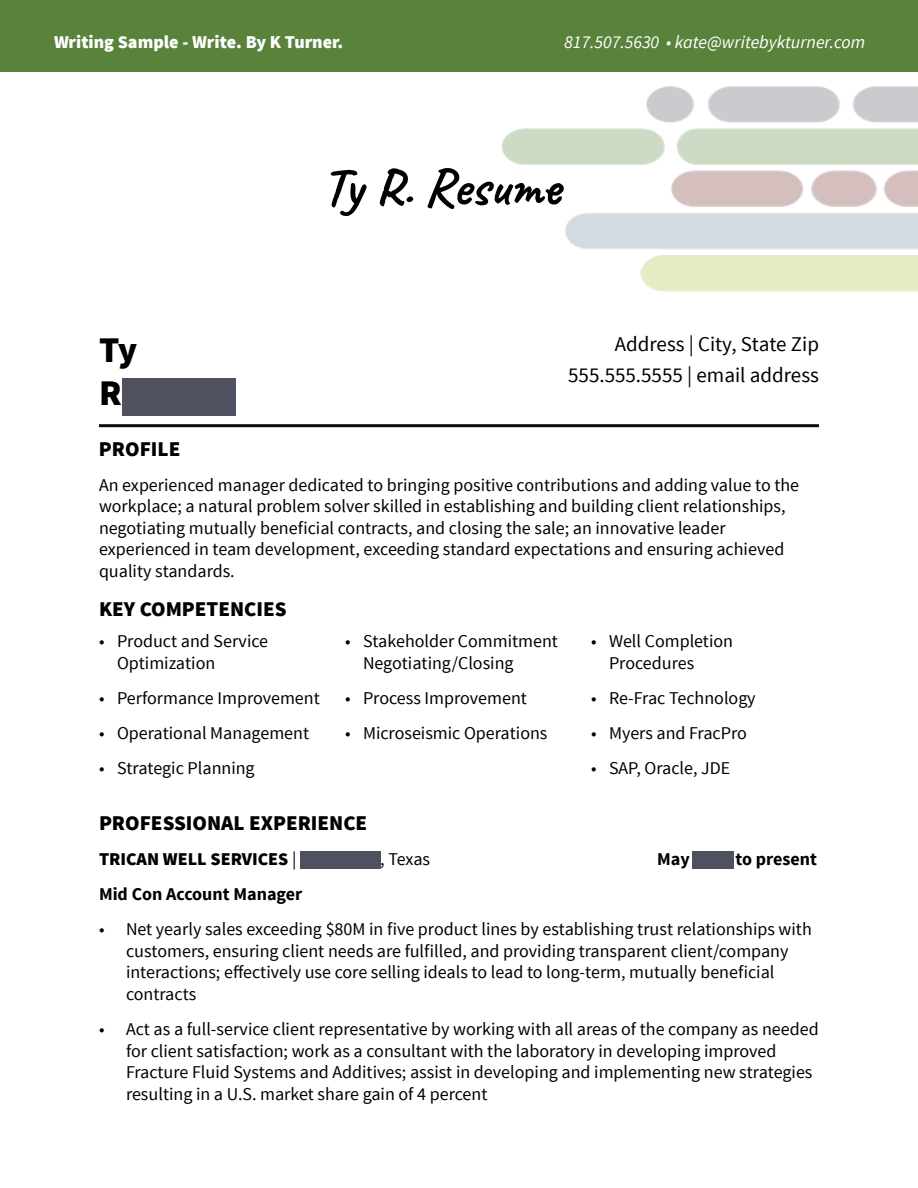
<style>
.page{position:relative;width:918px;height:1188px;background:#fff}
.page>*{position:absolute;margin:0;border:0;box-sizing:border-box;transform-origin:0 0}
.t1{font:700 54px "Caveat";color:#000}
.t2{font:900 36px "Source Sans Pro";color:#000}
.t3{font:21px/31.2px "Source Sans Pro";color:#000;text-align:right}
.t4{font:900 21px "Source Sans Pro";color:#000}
.t5{font:18px/21.6px "Source Sans Pro";color:#000}
.t6{font:700 18px "Source Sans Pro";color:#000}
.t7{font:italic 18px "Source Sans Pro";color:#fff}
.t8{font:900 18px "Source Sans Pro";color:#000}
.t9{font:900 18px "Source Sans Pro";color:#fff}
.s1{font-weight:400}
</style>
<div class="page">
<div style="left:0;top:0;width:918px;height:71px;background:#59833b"></div>
<img style="left:482px;top:71px;width:436px;height:221px">
<hr style="left:99px;top:424px;width:720px;height:3px;background:#090c12">
<div style="left:122px;top:378px;width:114px;height:38px;background:#505160"></div>
<div style="left:301px;top:851px;width:80px;height:17px;background:#505160"></div>
<div style="left:692px;top:851px;width:42px;height:17px;background:#505160"></div>
<p class="t9" style="left:54px;top:31px;width:291px">Writing Sample - Write. By K Turner.</p>
<p class="t7" style="left:564px;top:31px;width:303px">817.507.5630 • kate@writebykturner.com</p>
<h2 class="t2" style="left:99px;top:326px;width:40px">Ty</h2>
<h1 class="t1" style="left:322px;top:153px;width:240px">Ty R. Resume</h1>
<p class="t3" style="left:568px;top:328px;width:252px">Address | City, State Zip<br>555.555.5555 | email address</p>
<p class="t4" style="left:99px;top:435px;width:83px">PROFILE</p>
<p class="t5" style="left:99px;top:474px;width:702px">An experienced manager dedicated to bringing positive contributions and adding value to the workplace; a natural problem solver skilled in establishing and building client relationships, negotiating mutually beneficial contracts, and closing the sale; an innovative leader experienced in team development, exceeding standard expectations and ensuring achieved quality standards.</p>
<p class="t4" style="left:99px;top:595px;width:189px">KEY COMPETENCIES</p>
<p class="t5" style="left:117px;top:631px;width:153px;text-indent:-18px">• Product and Service<br>Optimization</p>
<p class="t5" style="left:99px;top:688px;width:222px">• Performance Improvement</p>
<p class="t5" style="left:99px;top:723px;width:212px">• Operational Management</p>
<p class="t5" style="left:99px;top:758px;width:157px">• Strategic Planning</p>
<p class="t5" style="left:363px;top:631px;width:197px;text-indent:-18px">• Stakeholder Commitment<br>Negotiating/Closing</p>
<p class="t5" style="left:345px;top:688px;width:183px">• Process Improvement</p>
<p class="t5" style="left:345px;top:723px;width:204px">• Microseismic Operations</p>
<p class="t5" style="left:609px;top:631px;width:126px;text-indent:-18px">• Well Completion<br>Procedures</p>
<p class="t5" style="left:591px;top:688px;width:166px">• Re-Frac Technology</p>
<p class="t5" style="left:591px;top:723px;width:157px">• Myers and FracPro</p>
<p class="t5" style="left:591px;top:758px;width:141px">• SAP, Oracle, JDE</p>
<p class="t4" style="left:99px;top:809px;width:270px">PROFESSIONAL EXPERIENCE</p>
<p class="t8" style="left:99px;top:847px;width:333px">TRICAN WELL SERVICES <span class="s1">| Fort Worth, Texas</span></p>
<p class="t6" style="left:657px;top:848px;width:161px">May 2014 to present</p>
<p class="t6" style="left:99px;top:883px;width:205px">Mid Con Account Manager</p>
<p class="t5" style="left:126px;top:919px;width:687px;text-indent:-27px">• Net yearly sales exceeding $80M in five product lines by establishing trust relationships with customers, ensuring client needs are fulfilled, and providing transparent client/company interactions; effectively use core selling ideals to lead to long-term, mutually beneficial contracts</p>
<p class="t5" style="left:126px;top:1019px;width:694px;text-indent:-27px">• Act as a full-service client representative by working with all areas of the company as needed for client satisfaction; work as a consultant with the laboratory in developing improved Fracture Fluid Systems and Additives; assist in developing and implementing new strategies resulting in a U.S. market share gain of 4 percent</p>
</div>
